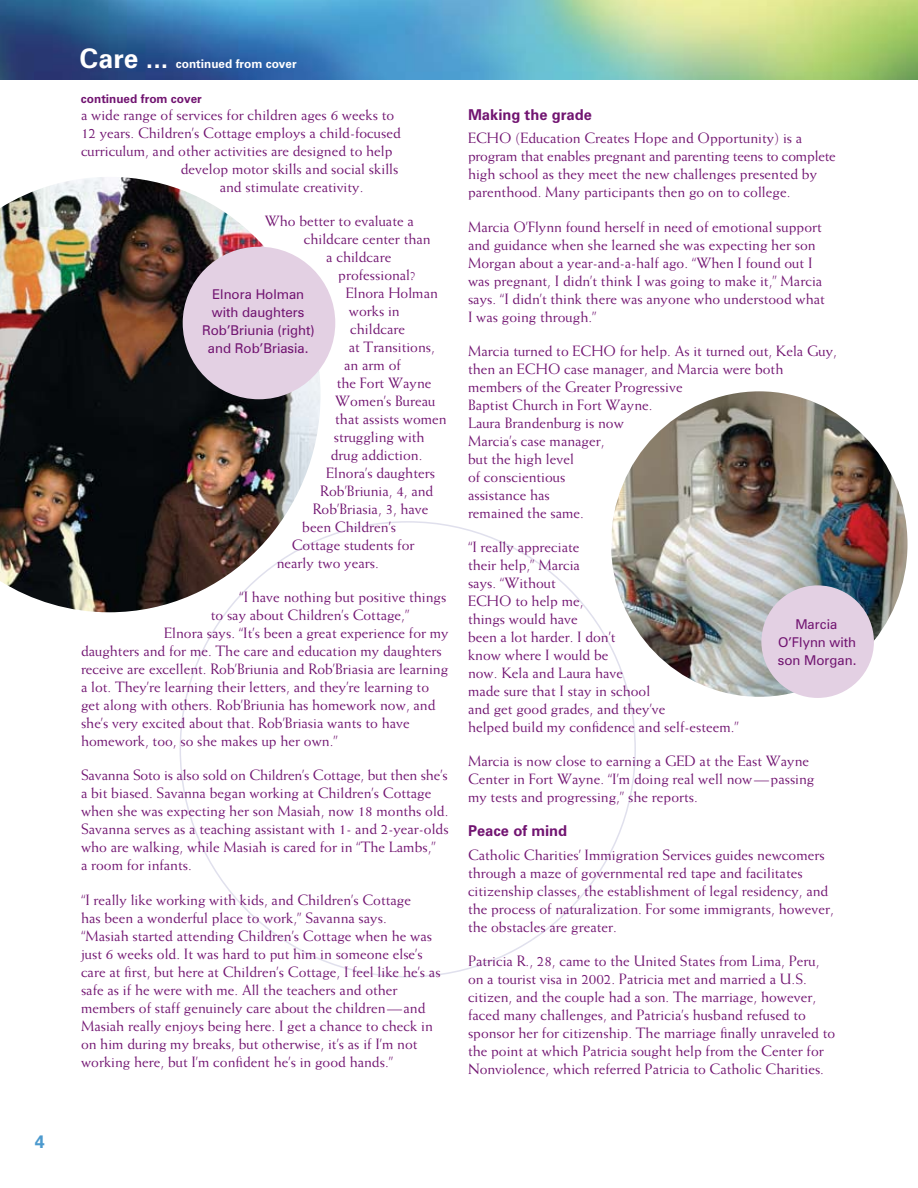
<style>
.page{position:relative;width:918px;height:1188px;background:#fff}
.page>*{position:absolute;margin:0;border:0;box-sizing:border-box;transform-origin:0 0}
.t1{font:700 27px "Zurich BT";color:#fff}
.t2{font:700 18px "Zurich BT";color:#4c9ace}
.t3{font:15px/18px "Weiss";color:#711471}
.t4{font:700 15px "Zurich BT";color:#711471}
.t5{font:13.5px/18px "Zurich BT";color:#711471;text-align:center}
.t6{font:700 12px "Zurich BT";color:#fff}
.t7{font:700 12px "Zurich BT";color:#711471}
</style>
<div class="page">
<img style="left:0;top:0;width:918px;height:80px">
<img style="left:0;top:177px;width:321px;height:435px">
<div style="left:183px;top:247px;width:152px;height:152px;background:#e3d0e3;border-radius:50%"></div>
<img style="left:611px;top:391px;width:297px;height:306px">
<div style="left:761px;top:585px;width:113px;height:113px;background:#e3d0e3;border-radius:50%"></div>
<p class="t2" style="left:35px;top:1131px;width:11px">4</p>
<h1 class="t1" style="left:80px;top:42px;width:90px">Care ...</h1>
<p class="t6" style="left:176px;top:57px;width:122px">continued from cover</p>
<p class="t7" style="left:81px;top:91px;width:122px">continued from cover</p>
<p class="t3" style="left:81px;top:105px;width:315px">a wide range of services for children ages 6 weeks to</p>
<p class="t3" style="left:81px;top:123px;width:321px">12 years. Children’s Cottage employs a child-focused</p>
<p class="t3" style="left:81px;top:141px;width:313px">curriculum, and other activities are designed to help</p>
<p class="t3" style="left:181px;top:159px;width:219px">develop motor skills and social skills</p>
<p class="t3" style="left:220px;top:177px;width:145px">and stimulate creativity.</p>
<p class="t3" style="left:265px;top:212px;width:151px">Who better to evaluate a</p>
<p class="t3" style="left:304px;top:230px;width:128px">childcare center than</p>
<p class="t3" style="left:326px;top:248px;width:67px">a childcare</p>
<p class="t3" style="left:338px;top:266px;width:79px">professional?</p>
<p class="t3" style="left:346px;top:284px;width:94px">Elnora Holman</p>
<p class="t3" style="left:349px;top:302px;width:52px">works in</p>
<p class="t3" style="left:350px;top:320px;width:56px">childcare</p>
<p class="t3" style="left:349px;top:338px;width:88px">at Transitions,</p>
<p class="t3" style="left:344px;top:356px;width:58px">an arm of</p>
<p class="t3" style="left:337px;top:374px;width:96px">the Fort Wayne</p>
<p class="t3" style="left:335px;top:392px;width:102px">Women’s Bureau</p>
<p class="t3" style="left:335px;top:410px;width:113px">that assists women</p>
<p class="t3" style="left:334px;top:428px;width:92px">struggling with</p>
<p class="t3" style="left:331px;top:446px;width:93px">drug addiction.</p>
<p class="t3" style="left:326px;top:464px;width:110px">Elnora’s daughters</p>
<p class="t3" style="left:320px;top:482px;width:115px">Rob’Briunia, 4, and</p>
<p class="t3" style="left:313px;top:500px;width:117px">Rob’Briasia, 3, have</p>
<p class="t3" style="left:302px;top:518px;width:96px">been Children’s</p>
<p class="t3" style="left:292px;top:536px;width:124px">Cottage students for</p>
<p class="t3" style="left:277px;top:554px;width:104px">nearly two years.</p>
<p class="t3" style="left:239px;top:588px;width:209px">“I have nothing but positive things</p>
<p class="t3" style="left:211px;top:606px;width:200px">to say about Children’s Cottage,”</p>
<p class="t3" style="left:164px;top:624px;width:286px">Elnora says. “It’s been a great experience for my</p>
<p class="t3" style="left:81px;top:642px;width:362px">daughters and for me. The care and education my daughters</p>
<p class="t3" style="left:81px;top:660px;width:369px">receive are excellent. Rob’Briunia and Rob’Briasia are learning</p>
<p class="t3" style="left:81px;top:678px;width:350px">a lot. They’re learning their letters, and they’re learning to</p>
<p class="t3" style="left:81px;top:696px;width:356px">get along with others. Rob’Briunia has homework now, and</p>
<p class="t3" style="left:81px;top:714px;width:330px">she’s very excited about that. Rob’Briasia wants to have</p>
<p class="t3" style="left:81px;top:732px;width:258px">homework, too, so she makes up her own.”</p>
<p class="t3" style="left:81px;top:766px;width:369px">Savanna Soto is also sold on Children’s Cottage, but then she’s a bit biased. Savanna began working at Children’s Cottage when she was expecting her son Masiah, now 18 months old.<br>Savanna serves as a teaching assistant with 1- and 2-year-olds who are walking, while Masiah is cared for in “The Lambs,”<br>a room for infants.</p>
<p class="t3" style="left:81px;top:890px;width:361px">“I really like working with kids, and Children’s Cottage<br>has been a wonderful place to work,” Savanna says.<br>“Masiah started attending Children’s Cottage when he was just 6 weeks old. It was hard to put him in someone else’s care at first, but here at Children’s Cottage, I feel like he’s as safe as if he were with me. All the teachers and other members of staff genuinely care about the children—and Masiah really enjoys being here. I get a chance to check in on him during my breaks, but otherwise, it’s as if I’m not working here, but I’m confident he’s in good hands.”</p>
<p class="t5" style="left:202px;top:285px;width:114px">Elnora Holman with daughters<br>Rob’Briunia (right) and Rob’Briasia.</p>
<p class="t4" style="left:468px;top:106px;width:126px">Making the grade</p>
<p class="t3" style="left:468px;top:129px;width:369px">ECHO (Education Creates Hope and Opportunity) is a program that enables pregnant and parenting teens to complete high school as they meet the new challenges presented by parenthood. Many participants then go on to college.</p>
<p class="t3" style="left:468px;top:217px;width:358px">Marcia O’Flynn found herself in need of emotional support and guidance when she learned she was expecting her son Morgan about a year-and-a-half ago. “When I found out I was pregnant, I didn’t think I was going to make it,” Marcia says. “I didn’t think there was anyone who understood what I was going through.”</p>
<p class="t3" style="left:468px;top:342px;width:370px">Marcia turned to ECHO for help. As it turned out, Kela Guy, then an ECHO case manager, and Marcia were both members of the Greater Progressive<br>Baptist Church in Fort Wayne.<br>Laura Brandenburg is now<br>Marcia’s case manager,<br>but the high level<br>of conscientious<br>assistance has<br>remained the same.</p>
<p class="t3" style="left:468px;top:538px;width:273px">“I really appreciate<br>their help,” Marcia<br>says. “Without<br>ECHO to help me,<br>things would have<br>been a lot harder. I don’t<br>know where I would be<br>now. Kela and Laura have<br>made sure that I stay in school<br>and get good grades, and they’ve<br>helped build my confidence and self-esteem.”</p>
<p class="t3" style="left:468px;top:752px;width:348px">Marcia is now close to earning a GED at the East Wayne<br>Center in Fort Wayne. “I’m doing real well now—passing my tests and progressing,” she reports.</p>
<p class="t4" style="left:468px;top:822px;width:101px">Peace of mind</p>
<p class="t3" style="left:468px;top:846px;width:367px">Catholic Charities’ Immigration Services guides newcomers through a maze of governmental red tape and facilitates citizenship classes, the establishment of legal residency, and the process of naturalization. For some immigrants, however, the obstacles are greater.</p>
<p class="t3" style="left:468px;top:952px;width:369px">Patricia R., 28, came to the United States from Lima, Peru, on a tourist visa in 2002. Patricia met and married a U.S. citizen, and the couple had a son. The marriage, however, faced many challenges, and Patricia’s husband refused to sponsor her for citizenship. The marriage finally unraveled to the point at which Patricia sought help from the Center for Nonviolence, which referred Patricia to Catholic Charities.</p>
<p class="t5" style="left:778px;top:615px;width:80px">Marcia<br>O’Flynn with son Morgan.</p>
</div>
